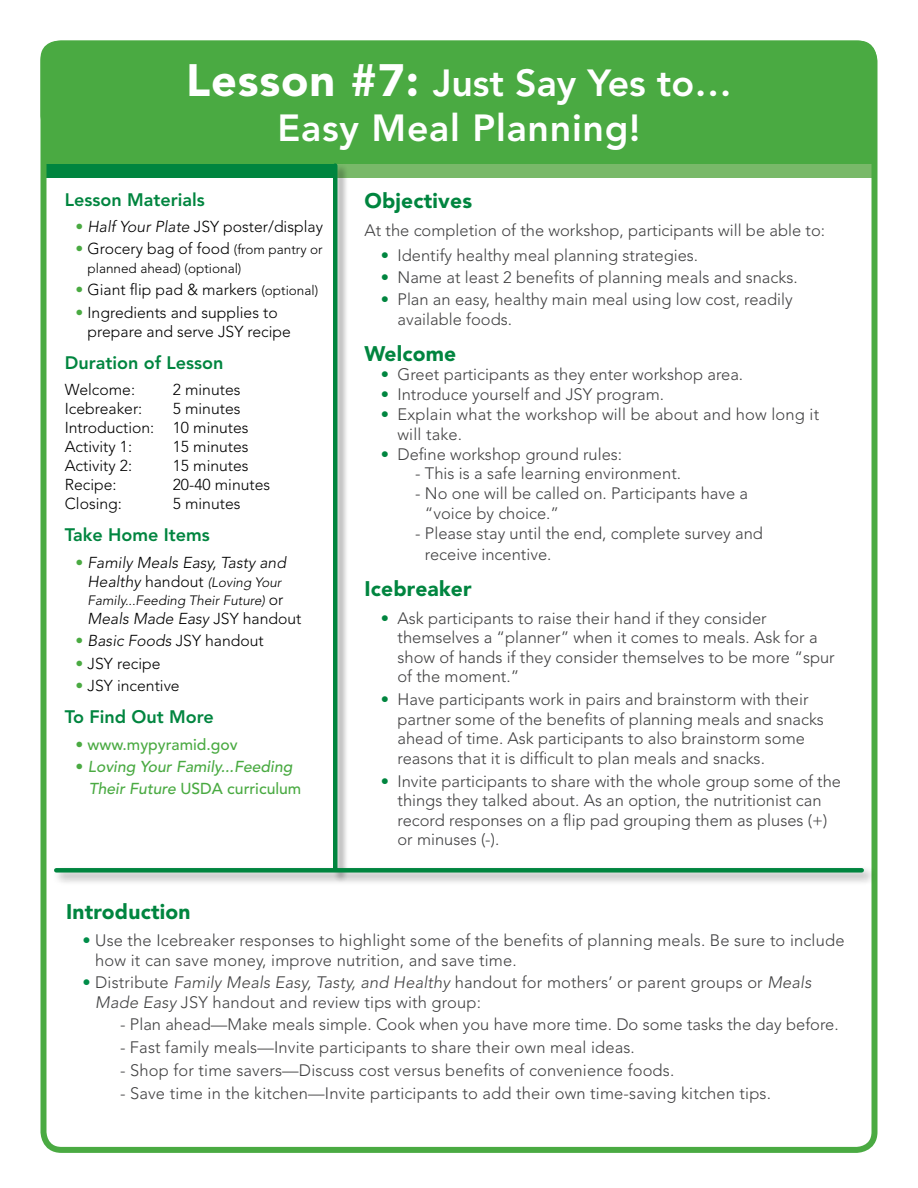
<style>
.page{position:relative;width:918px;height:1188px;background:#fff}
.page>*{position:absolute;margin:0;border:0;box-sizing:border-box;transform-origin:0 0}
.t1{font:800 37.5px/45px "Avenir";letter-spacing:.02em;color:#fff;text-align:center}
.t2{font:900 21px "Avenir";letter-spacing:.01em;color:#00853f}
.t3{font:800 18px "Avenir";color:#00853f}
.t4{font:300 16.5px/19.5px "Avenir";color:#414142}
.t5{font:300 15.75px/18.9px "Avenir";color:#000}
.t6{font:italic 300 15.75px "Avenir";color:#000}
.t7{font:italic 500 15.75px/22.2px "Avenir";color:#4aaa42}
.t8{font:500 15.75px "Avenir";color:#4aaa42}
.t9{font:italic 300 13.5px/18.9px "Avenir";color:#000}
.t10{font:300 13.5px "Avenir";color:#000}
.s1{font-weight:900;font-size:45px}
.s2{color:#4aaa42}
.s3{font-style:italic}
.s4{font-size:13.5px}
.s5{font-style:normal;color:#4aaa42}
.s6{font-size:15.75px}
.s7{font-style:normal;font-size:15.75px}
.s8{font-style:normal}
.s9{font-weight:300}
.s10{color:#00853f}
.s11{color:#008d49}
</style>
<div class="page">
<div style="left:40px;top:41px;width:837px;height:93px;background:#4aaa42;border-radius:18px"></div>
<div style="left:44px;top:109px;width:833px;height:65px;background:#4aaa42"></div>
<div style="left:44px;top:164px;width:832px;height:14px;background:#79b969"></div>
<div style="left:44px;top:164px;width:290px;height:14px;background:#00853f"></div>
<div style="left:40px;top:40px;width:838px;height:1113px;border:6px solid #4aaa42;border-radius:18px"></div>
<div style="left:332px;top:163px;width:22px;height:725px;background:#000;opacity:.4"></div>
<div style="left:333px;top:166px;width:5px;height:704px;background:#00853f"></div>
<div style="left:51px;top:865px;width:833px;height:27px;background:#000;opacity:.4"></div>
<div style="left:56px;top:868px;width:806px;height:5px;background:#00853f"></div>
<h1 class="t1" style="left:186px;top:61px;width:547px"><span class="s1">Lesson #7:</span> Just Say Yes to…<br>Easy Meal Planning!</h1>
<p class="t3" style="left:65px;top:189px;width:141px">Lesson Materials</p>
<p class="t5" style="left:76px;top:217px;width:249px"><span class="s2">•</span> <span class="s3">Half Your Plate</span> JSY poster/display</p>
<p class="t5" style="left:76px;top:240px;width:249px"><span class="s2">•</span> Grocery bag of food <span class="s4">(from pantry or</span></p>
<p class="t10" style="left:88px;top:261px;width:155px">planned ahead) (optional)</p>
<p class="t5" style="left:76px;top:281px;width:244px"><span class="s2">•</span> Giant flip pad &amp; markers <span class="s4">(optional)</span></p>
<p class="t5" style="left:88px;top:303px;width:205px;text-indent:-12px"><span class="s2">•</span> Ingredients and supplies to prepare and serve JSY recipe</p>
<p class="t3" style="left:65px;top:352px;width:160px">Duration of Lesson</p>
<p class="t5" style="left:65px;top:380px;width:72px">Welcome:</p>
<p class="t5" style="left:173px;top:380px;width:69px">2 minutes</p>
<p class="t5" style="left:65px;top:399px;width:79px">Icebreaker:</p>
<p class="t5" style="left:65px;top:399px;width:185px;text-indent:108px">5 minutes<br>Introduction: 10 minutes<br>Activity 1:</p>
<p class="t5" style="left:173px;top:437px;width:77px">15 minutes</p>
<p class="t5" style="left:65px;top:456px;width:69px">Activity 2:</p>
<p class="t5" style="left:173px;top:456px;width:77px">15 minutes</p>
<p class="t5" style="left:65px;top:475px;width:53px">Recipe:</p>
<p class="t5" style="left:173px;top:475px;width:99px">20-40 minutes</p>
<p class="t5" style="left:65px;top:494px;width:59px">Closing:</p>
<p class="t5" style="left:173px;top:494px;width:69px">5 minutes</p>
<p class="t3" style="left:65px;top:524px;width:147px">Take Home Items</p>
<p class="t6" style="left:76px;top:553px;width:212px"><span class="s5">•</span> Family Meals Easy, Tasty and</p>
<p class="t9" style="left:88px;top:572px;width:197px"><span class="s6">Healthy</span> <span class="s7">handout</span> (Loving Your<br>Family...Feeding Their Future) <span class="s7">or</span></p>
<p class="t6" style="left:88px;top:610px;width:215px">Meals Made Easy <span class="s8">JSY handout</span></p>
<p class="t6" style="left:76px;top:632px;width:190px"><span class="s5">•</span> Basic Foods <span class="s8">JSY handout</span></p>
<p class="t5" style="left:76px;top:654px;width:86px"><span class="s2">•</span> JSY recipe</p>
<p class="t5" style="left:76px;top:676px;width:106px"><span class="s2">•</span> JSY incentive</p>
<p class="t3" style="left:65px;top:706px;width:150px">To Find Out More</p>
<p class="t8" style="left:76px;top:735px;width:164px"><span class="s9">•</span> www.mypyramid.gov</p>
<p class="t7" style="left:89px;top:756px;width:214px;text-indent:-13px"><span class="s8">•</span> Loving Your Family...Feeding<br>Their Future <span class="s8">USDA curriculum</span></p>
<p class="t2" style="left:364px;top:188px;width:109px">Objectives</p>
<p class="t4" style="left:364px;top:220px;width:462px">At the completion of the workshop, participants will be able to:</p>
<p class="t4" style="left:381px;top:246px;width:319px"><span class="s10">•</span> Identify healthy meal planning strategies.</p>
<p class="t4" style="left:381px;top:267px;width:419px"><span class="s10">•</span> Name at least 2 benefits of planning meals and snacks.</p>
<p class="t4" style="left:398px;top:289px;width:397px;text-indent:-17px"><span class="s10">•</span> Plan an easy, healthy main meal using low cost, readily available foods.</p>
<p class="t2" style="left:364px;top:341px;width:93px">Welcome</p>
<p class="t4" style="left:381px;top:365px;width:364px"><span class="s10">•</span> Greet participants as they enter workshop area.</p>
<p class="t4" style="left:381px;top:385px;width:285px"><span class="s10">•</span> Introduce yourself and JSY program.</p>
<p class="t4" style="left:398px;top:404px;width:423px;text-indent:-17px"><span class="s10">•</span> Explain what the workshop will be about and how long it will take.</p>
<p class="t4" style="left:381px;top:444px;width:243px"><span class="s10">•</span> Define workshop ground rules:</p>
<p class="t4" style="left:415px;top:464px;width:267px">- This is a safe learning environment.</p>
<p class="t4" style="left:425px;top:484px;width:325px;text-indent:-10px">- No one will be called on. Participants have a “voice by choice.”</p>
<p class="t4" style="left:425px;top:522px;width:340px;line-height:21.6px;text-indent:-10px">- Please stay until the end, complete survey and receive incentive.</p>
<p class="t2" style="left:364px;top:576px;width:109px">Icebreaker</p>
<p class="t4" style="left:398px;top:608px;width:439px;text-indent:-17px"><span class="s10">•</span> Ask participants to raise their hand if they consider themselves a “planner” when it comes to meals. Ask for a show of hands if they consider themselves to be more “spur of the moment.”</p>
<p class="t4" style="left:398px;top:690px;width:428px;text-indent:-17px"><span class="s10">•</span> Have participants work in pairs and brainstorm with their partner some of the benefits of planning meals and snacks ahead of time. Ask participants to also brainstorm some reasons that it is difficult to plan meals and snacks.</p>
<p class="t4" style="left:398px;top:771px;width:445px;text-indent:-17px"><span class="s10">•</span> Invite participants to share with the whole group some of the things they talked about. As an option, the nutritionist can record responses on a flip pad grouping them as pluses (+) or minuses (-).</p>
<p class="t2" style="left:66px;top:899px;width:126px">Introduction</p>
<p class="t4" style="left:95px;top:931px;width:751px;text-indent:-13px"><span class="s11">•</span> Use the Icebreaker responses to highlight some of the benefits of planning meals. Be sure to include how it can save money, improve nutrition, and save time.</p>
<p class="t4" style="left:95px;top:973px;width:718px;text-indent:-13px"><span class="s11">•</span> Distribute <span class="s3">Family Meals Easy, Tasty, and Healthy</span> handout for mothers’ or parent groups or <span class="s3">Meals<br>Made Easy</span> JSY handout and review tips with group:</p>
<p class="t4" style="left:120px;top:1015px;width:720px">- Plan ahead—Make meals simple. Cook when you have more time. Do some tasks the day before.</p>
<p class="t4" style="left:120px;top:1038px;width:516px">- Fast family meals—Invite participants to share their own meal ideas.</p>
<p class="t4" style="left:120px;top:1061px;width:556px">- Shop for time savers—Discuss cost versus benefits of convenience foods.</p>
<p class="t4" style="left:120px;top:1083px;width:652px">- Save time in the kitchen—Invite participants to add their own time-saving kitchen tips.</p>
</div>
